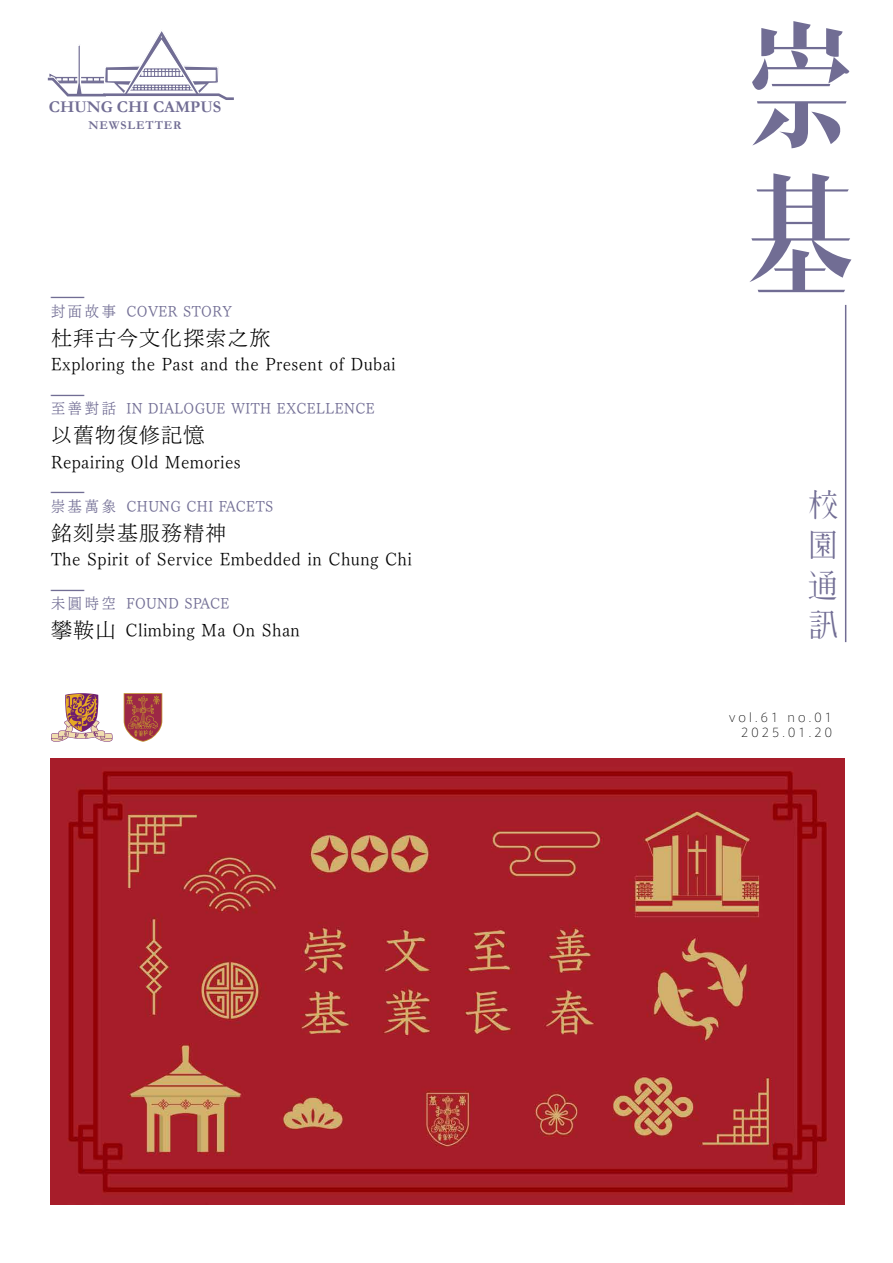
<style>
.page{position:relative;width:893px;height:1263px;background:#fff}
.page>*{position:absolute;margin:0;border:0;box-sizing:border-box;transform-origin:0 0}
.t1{font:31.5px/40px "Kochi Mincho";color:#716d94;text-align:justify;scale:.94 1}
.t2{font:21px "Tsuku Min Pro L";letter-spacing:.05em;color:#000}
.t3{font:18px "Tsuku Min Pro L";letter-spacing:.025em;color:#000;scale:.94 1}
.t4{font:700 16.5px "Garamond";color:#716d94}
.t5{font:15px "Tsuku Min Pro LB";letter-spacing:.025em;color:#716d94;scale:.94 1}
.t6{font:700 15px "Arial";color:#716d94;scale:3.05 1}
.t7{font:200 12px/15px "Axis Std";letter-spacing:.21em;color:#000;text-align:right}
.t8{font:700 12px "Garamond";letter-spacing:.075em;color:#716d94}
.s1{font-size:21px}
</style>
<div class="page">
<hr style="left:845px;top:305px;width:1px;height:337px;background:#716d94">
<svg style="left:752px;top:21px;width:97px;height:127px"></svg>
<svg style="left:749px;top:173px;width:102px;height:119px"></svg>
<svg style="left:47px;top:31px;width:187px;height:69px"></svg>
<img style="left:51px;top:758px;width:794px;height:447px">
<svg style="left:124px;top:693px;width:38px;height:49px;background:#b05856"></svg>
<svg style="left:51px;top:693px;width:62px;height:49px"></svg>
<p class="t4" style="left:49px;top:96px;width:174px">CHUNG CHI CAMPUS</p>
<p class="t8" style="left:89px;top:117px;width:95px">NEWSLETTER</p>
<p class="t6" style="left:52px;top:286px;width:12px">─</p>
<p class="t5" style="left:51px;top:297px;width:194px">封面故事 COVER STORY</p>
<p class="t2" style="left:51px;top:319px;width:221px">杜拜古今文化探索之旅</p>
<p class="t3" style="left:51px;top:348px;width:368px">Exploring the Past and the Present of Dubai</p>
<p class="t6" style="left:52px;top:384px;width:12px">─</p>
<p class="t5" style="left:51px;top:395px;width:346px">至善對話 IN DIALOGUE WITH EXCELLENCE</p>
<p class="t2" style="left:51px;top:416px;width:155px">以舊物復修記憶</p>
<p class="t3" style="left:51px;top:446px;width:203px">Repairing Old Memories</p>
<p class="t6" style="left:52px;top:481px;width:12px">─</p>
<p class="t5" style="left:51px;top:492px;width:238px">崇基萬象 CHUNG CHI FACETS</p>
<p class="t2" style="left:51px;top:514px;width:177px">銘刻崇基服務精神</p>
<p class="t3" style="left:51px;top:543px;width:385px">The Spirit of Service Embedded in Chung Chi</p>
<p class="t6" style="left:52px;top:579px;width:12px">─</p>
<p class="t5" style="left:51px;top:590px;width:192px">未圓時空 FOUND SPACE</p>
<p class="t3" style="left:51px;top:614px;width:266px"><span class="s1">攀鞍山</span> Climbing Ma On Shan</p>
<h1 class="t1" style="left:808px;top:485px;width:33px">校園通訊</h1>
<p class="t7" style="left:729px;top:709px;width:105px">vol.61 no.01<br>2025.01.20</p>
</div>
